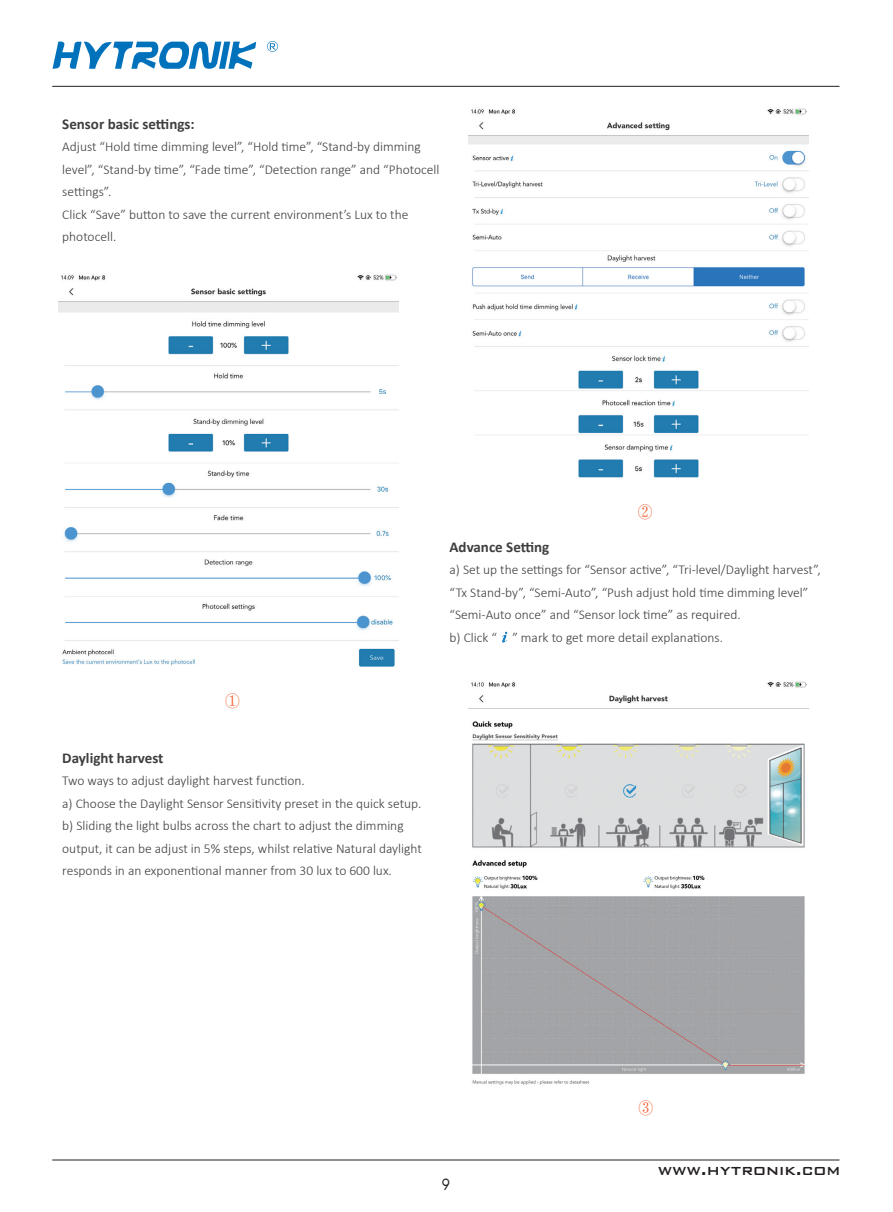
<style>
.page{position:relative;width:893px;height:1212px;background:#fff}
.page>*{position:absolute;margin:0;border:0;box-sizing:border-box;transform-origin:0 0}
.t1{font:500 19.05px "Bank Gothic BT";color:#231f20;scale:.95 1}
.t2{font:300 16.35px "Adobe Song Std";color:#f15929;scale:.9 1}
.t3{font:700 15px "Calibri";color:#3e3e3f}
.t4{font:15px "Futura LT";color:#231f20;scale:.9 1}
.t5{font:300 13.5px/22.5px "Calibri";color:#3e3e3f}
</style>
<div class="page">
<hr style="left:53px;top:1160px;width:786px;height:1px;background:#231f20">
<hr style="left:53px;top:86px;width:786px;height:1px;background:#231f20">
<svg style="left:267px;top:41px;width:11px;height:11px"></svg>
<svg style="left:53px;top:41px;width:203px;height:28px"></svg>
<img style="left:468px;top:108px;width:341px;height:370px">
<img style="left:502px;top:631px;width:6px;height:12px">
<img style="left:58px;top:274px;width:341px;height:393px">
<img style="left:468px;top:681px;width:341px;height:404px">
<p class="t3" style="left:62px;top:114px;width:134px">Sensor basic settings:</p>
<p class="t5" style="left:62px;top:135px;width:379px">Adjust “Hold time dimming level”, “Hold time”, “Stand-by dimming level”, “Stand-by time”, “Fade time”, “Detection range” and “Photocell settings”.<br>Click “Save” button to save the current environment’s Lux to the photocell.</p>
<p class="t2" style="left:225px;top:692px;width:18px">①</p>
<p class="t3" style="left:62px;top:748px;width:103px">Daylight harvest</p>
<p class="t5" style="left:62px;top:769px;width:361px">Two ways to adjust daylight harvest function.<br>a) Choose the Daylight Sensor Sensitivity preset in the quick setup. b) Sliding the light bulbs across the chart to adjust the dimming output, it can be adjust in 5% steps, whilst relative Natural daylight responds in an exponentional manner from 30 lux to 600 lux.</p>
<p class="t2" style="left:638px;top:503px;width:18px">②</p>
<p class="t3" style="left:450px;top:537px;width:101px">Advance Setting</p>
<p class="t5" style="left:450px;top:559px;width:373px">a) Set up the settings for “Sensor active”, “Tri-level/Daylight harvest”, “Tx Stand-by”, “Semi-Auto”, “Push adjust hold time dimming level” “Semi-Auto once” and “Sensor lock time” as required.<br>b) Click “ ” mark to get more detail explanations.</p>
<p class="t2" style="left:639px;top:1099px;width:18px">③</p>
<h1 class="t1" style="left:658px;top:1159px;width:194px">www.hytronik.com</h1>
<p class="t4" style="left:442px;top:1174px;width:11px">9</p>
</div>
